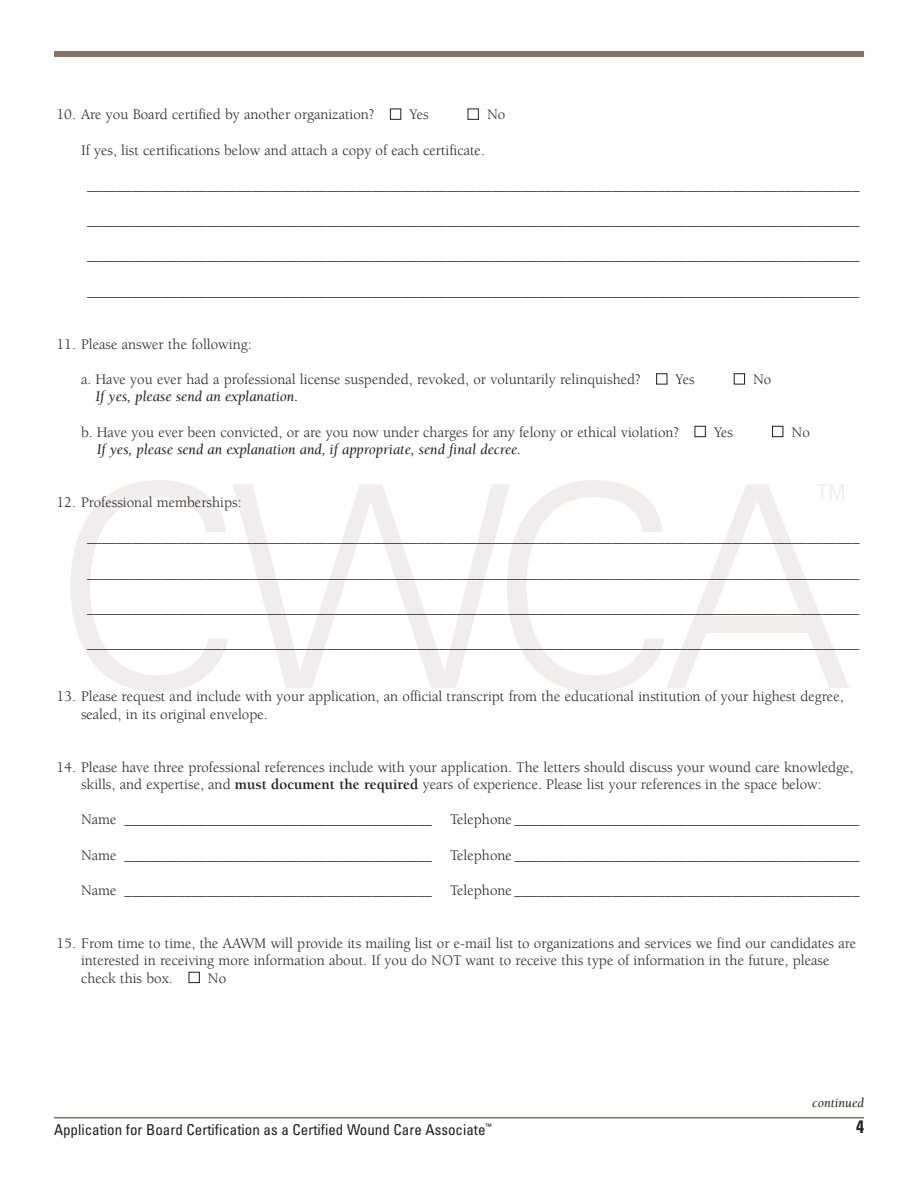
<style>
.page{position:relative;width:918px;height:1188px;background:#fff}
.page>*{position:absolute;margin:0;border:0;box-sizing:border-box;transform-origin:0 0}
.t1{font:700 condensed 18px "Univers";color:#231f20}
.t2{font:15px/17.2px "Berkeley";color:#231f20}
.t3{font:italic 15px "Berkeley";color:#231f20}
.t4{font:condensed 15px "Univers";color:#231f20}
.t5{font:italic 13.5px "Berkeley";color:#231f20}
.t6{font:condensed 7.5px "Univers";color:#231f20}
.s1{color:#fff}
.s2{font-weight:700}
</style>
<div class="page">
<svg style="left:70px;top:480px;width:158px;height:212px"></svg>
<svg style="left:233px;top:484px;width:274px;height:204px"></svg>
<svg style="left:507px;top:480px;width:342px;height:212px"></svg>
<hr style="left:54px;top:1117px;width:810px;height:1px;background:#877269">
<div style="left:54px;top:51px;width:810px;height:6px;background:#877269"></div>
<p class="t2" style="left:56px;top:107px;width:374px">10. Are you Board certified by another organization? <span class="s1">■</span> Yes</p>
<p class="t2" style="left:467px;top:107px;width:39px"><span class="s1">■</span> No</p>
<p class="t2" style="left:81px;top:143px;width:405px">If yes, list certifications below and attach a copy of each certificate.</p>
<p class="t2" style="left:87px;top:178px;width:774px">_______________________________________________________________________________________________________</p>
<p class="t2" style="left:87px;top:213px;width:774px">_______________________________________________________________________________________________________</p>
<p class="t2" style="left:87px;top:248px;width:774px">_______________________________________________________________________________________________________</p>
<p class="t2" style="left:87px;top:284px;width:774px">_______________________________________________________________________________________________________</p>
<p class="t2" style="left:56px;top:337px;width:197px">11. Please answer the following:</p>
<p class="t2" style="left:81px;top:372px;width:615px">a. Have you ever had a professional license suspended, revoked, or voluntarily relinquished? <span class="s1">■</span> Yes</p>
<p class="t2" style="left:734px;top:372px;width:39px"><span class="s1">■</span> No</p>
<p class="t3" style="left:95px;top:391px;width:204px">If yes, please send an explanation.</p>
<p class="t2" style="left:81px;top:425px;width:654px">b. Have you ever been convicted, or are you now under charges for any felony or ethical violation? <span class="s1">■</span> Yes</p>
<p class="t2" style="left:772px;top:425px;width:39px"><span class="s1">■</span> No</p>
<p class="t3" style="left:97px;top:443px;width:426px">If yes, please send an explanation and, if appropriate, send final decree.</p>
<p class="t2" style="left:56px;top:495px;width:187px">12. Professional memberships:</p>
<p class="t2" style="left:87px;top:530px;width:774px">_______________________________________________________________________________________________________</p>
<p class="t2" style="left:87px;top:566px;width:774px">_______________________________________________________________________________________________________</p>
<p class="t2" style="left:87px;top:601px;width:774px">_______________________________________________________________________________________________________</p>
<p class="t2" style="left:87px;top:636px;width:774px">_______________________________________________________________________________________________________</p>
<p class="t2" style="left:81px;top:689px;width:764px;text-indent:-25px">13. Please request and include with your application, an official transcript from the educational institution of your highest degree, sealed, in its original envelope.</p>
<p class="t2" style="left:56px;top:760px;width:799px;text-align:center">14. Please have three professional references include with your application. The letters should discuss your wound care knowledge, skills, and expertise, and <span class="s2">must document the required</span> years of experience. Please list your references in the space below:</p>
<p class="t2" style="left:81px;top:812px;width:780px">Name _________________________________________ Telephone ______________________________________________</p>
<p class="t2" style="left:81px;top:848px;width:780px">Name _________________________________________ Telephone ______________________________________________</p>
<p class="t2" style="left:81px;top:883px;width:780px">Name _________________________________________ Telephone ______________________________________________</p>
<p class="t2" style="left:81px;top:936px;width:777px;text-indent:-25px">15. From time to time, the AAWM will provide its mailing list or e-mail list to organizations and services we find our candidates are interested in receiving more information about. If you do NOT want to receive this type of information in the future, please check this box. <span class="s1">■</span> No</p>
<p class="t5" style="left:812px;top:1098px;width:53px">continued</p>
<p class="t4" style="left:54px;top:1124px;width:433px">Application for Board Certification as a Certified Wound Care Associate</p>
<p class="t1" style="left:856px;top:1120px;width:9px">4</p>
<p class="t6" style="left:486px;top:1124px;width:8px">™</p>
</div>
